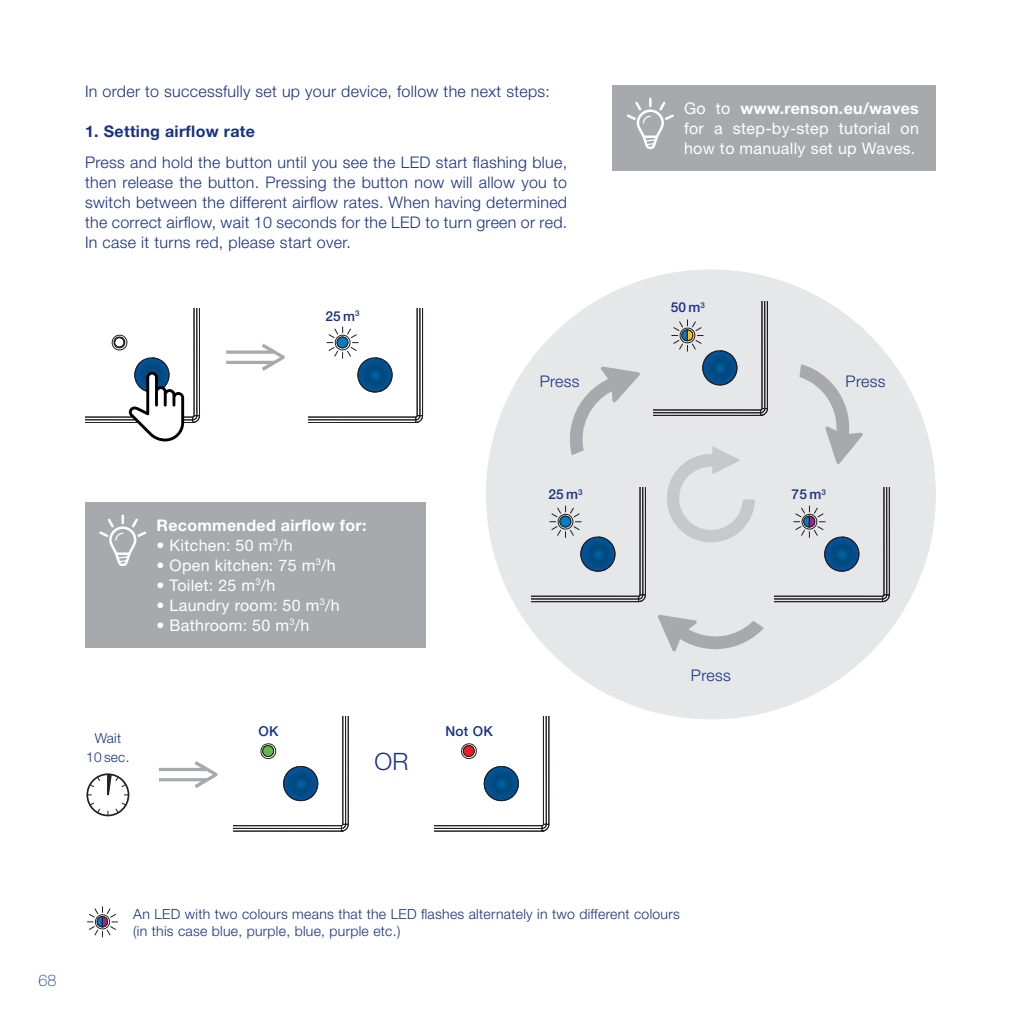
<style>
.page{position:relative;width:1021px;height:1021px;background:#fff}
.page>*{position:absolute;margin:0;border:0;box-sizing:border-box;transform-origin:0 0}
.body{font:300 24px "Helvetica Neue LT Std";color:#183181}
.body-2{font:300 16px/20px "Helvetica Neue LT Std";letter-spacing:.02em;color:#183181;text-align:justify}
.body_negative{font:16px/20px "Helvetica Neue LT Std";letter-spacing:.02em;color:#fff;text-align:justify}
.body_negative-2{font:700 16px "Helvetica Neue LT Std";letter-spacing:.02em;color:#fff}
.T3{font:700 16px "Helvetica Neue LT Std";letter-spacing:.02em;color:#183181}
.t1{font:100 16px "Helvetica Neue LT Std";color:#183181}
.body-3{font:300 14px/17px "Helvetica Neue LT Std";letter-spacing:.02em;color:#183181}
.body-4{font:500 13.6px "Helvetica Neue LT Std";letter-spacing:.02em;color:#183181}
.body-5{font:300 13.6px/19px "Helvetica Neue LT Std";letter-spacing:.02em;color:#183181;text-align:center}
.s1{font-weight:700}
</style>
<div class="page">
<svg style="left:308px;top:308px;width:115px;height:115px"></svg>
<div style="left:337px;top:337px;width:11px;height:11px;background:#007ec5;border-radius:50%"></div>
<div style="left:337px;top:337px;width:11px;height:11px;border:1px solid #231f20;border-radius:50%"></div>
<svg style="left:85px;top:308px;width:115px;height:133px"></svg>
<svg style="left:226px;top:343px;width:59px;height:28px"></svg>
<svg style="left:159px;top:761px;width:58px;height:27px"></svg>
<div style="left:86px;top:773px;width:43px;height:43px;border:2px solid #231f20;border-radius:50%"></div>
<svg style="left:88px;top:773px;width:40px;height:41px"></svg>
<svg style="left:234px;top:716px;width:115px;height:116px"></svg>
<div style="left:263px;top:745px;width:10px;height:11px;background:#60bb46;border-radius:50%"></div>
<div style="left:262px;top:745px;width:12px;height:11px;border:1px solid #231f20;border-radius:50%"></div>
<svg style="left:434px;top:716px;width:115px;height:116px"></svg>
<div style="left:463px;top:745px;width:11px;height:11px;background:#ee1d23;border-radius:50%"></div>
<div style="left:463px;top:745px;width:11px;height:11px;border:1px solid #231f20;border-radius:50%"></div>
<div style="left:85px;top:502px;width:340px;height:145px;background:#a8a9ad"></div>
<svg style="left:99px;top:514px;width:48px;height:52px"></svg>
<div style="left:612px;top:85px;width:323px;height:85px;background:#a8a9ad"></div>
<svg style="left:627px;top:97px;width:47px;height:52px"></svg>
<svg style="left:87px;top:906px;width:31px;height:32px"></svg>
<div style="left:486px;top:269px;width:449px;height:450px;background:#e6e7e9;border-radius:50%"></div>
<svg style="left:653px;top:269px;width:115px;height:147px"></svg>
<svg style="left:531px;top:366px;width:115px;height:236px"></svg>
<svg style="left:658px;top:615px;width:106px;height:37px"></svg>
<svg style="left:775px;top:364px;width:115px;height:238px"></svg>
<svg style="left:667px;top:446px;width:88px;height:97px"></svg>
<p class="body-2" style="left:85px;top:80px;width:466px">In order to successfully set up your device, follow the next steps:</p>
<p class="T3" style="left:85px;top:121px;width:171px">1. Setting airflow rate</p>
<p class="body-2" style="left:85px;top:152px;width:483px">Press and hold the button until you see the LED start flashing blue, then release the button. Pressing the button now will allow you to switch between the different airflow rates. When having determined the correct airflow, wait 10 seconds for the LED to turn green or red.<br>In case it turns red, please start over.</p>
<p class="body-4" style="left:325px;top:307px;width:36px">25 m<sup>3</sup></p>
<p class="body-2" style="left:539px;top:371px;width:41px">Press</p>
<p class="body_negative" style="left:684px;top:98px;width:236px">Go to <span class="s1">www.renson.eu/waves </span>for a step-by-step tutorial on how to manually set up Waves.</p>
<p class="body-4" style="left:670px;top:299px;width:36px">50 m<sup>3</sup></p>
<p class="body-2" style="left:845px;top:371px;width:41px">Press</p>
<p class="body_negative-2" style="left:156px;top:515px;width:211px">Recommended airflow for:</p>
<p class="body_negative" style="left:156px;top:534px;width:138px">• Kitchen: 50 m<sup>3</sup>/h</p>
<p class="body_negative" style="left:156px;top:554px;width:181px">• Open kitchen: 75 m<sup>3</sup>/h</p>
<p class="body_negative" style="left:156px;top:574px;width:120px">• Toilet: 25 m<sup>3</sup>/h</p>
<p class="body_negative" style="left:156px;top:594px;width:185px">• Laundry room: 50 m<sup>3</sup>/h</p>
<p class="body_negative" style="left:156px;top:614px;width:154px">• Bathroom: 50 m<sup>3</sup>/h</p>
<p class="body-5" style="left:86px;top:728px;width:45px">Wait<br>10 sec.</p>
<p class="body-4" style="left:258px;top:723px;width:22px">OK</p>
<p class="body-4" style="left:445px;top:723px;width:49px">Not OK</p>
<p class="body" style="left:374px;top:747px;width:36px">OR</p>
<p class="body-4" style="left:548px;top:486px;width:36px">25 m<sup>3</sup></p>
<p class="body-4" style="left:791px;top:486px;width:36px">75 m<sup>3</sup></p>
<p class="body-2" style="left:691px;top:664px;width:41px">Press</p>
<p class="t1" style="left:39px;top:970px;width:19px">68</p>
<p class="body-3" style="left:133px;top:905px;width:548px">An LED with two colours means that the LED flashes alternately in two different colours (in this case blue, purple, blue, purple etc.)</p>
</div>
